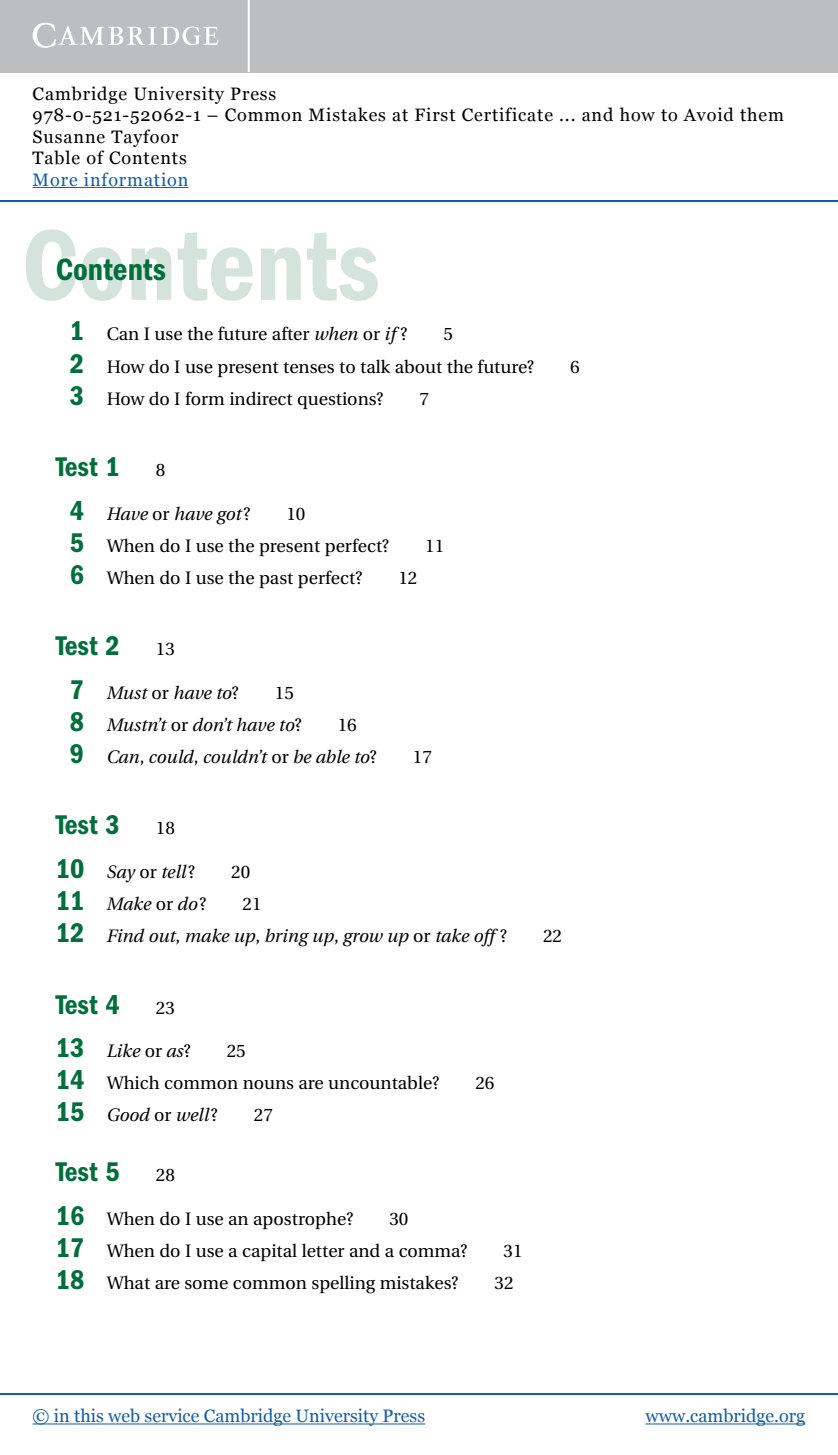
<style>
.page{position:relative;width:838px;height:1455px;background:#fff}
.page>*{position:absolute;margin:0;border:0;box-sizing:border-box;transform-origin:0 0}
.t1{font:600 condensed 104px "Franklin Gothic";color:#d4e4dc}
.t2{font:600 condensed 32px "Franklin Gothic";color:#006f3b}
.t3{font:600 condensed 28px "Franklin Gothic";color:#006f3b}
.t4{font:18px/32px "Utopia";color:#000}
.t5{font:italic 18px/32px "Utopia";color:#000}
.t6{font:18px/21.4px "Georgia";letter-spacing:.05em;color:#000}
.t7{font:18px "Georgia";color:#105ea3}
.t8{font:18px "Georgia";letter-spacing:.05em;color:#105ea3}
.s1{font-family:"Franklin Gothic";font-weight:600;font-stretch:condensed;font-size:28px;color:#006f3b}
.s2{font-style:italic}
.s3{font-family:"Franklin Gothic";font-weight:600;font-style:normal;font-stretch:condensed;font-size:28px;color:#006f3b}
.s4{font-style:normal}
</style>
<div class="page">
<div style="left:0;top:0;width:838px;height:72px;background:#bcbebf"></div>
<hr style="left:248px;top:0;width:2px;height:72px;background:#fff">
<svg style="left:33px;top:23px;width:186px;height:25px"></svg>
<hr style="left:33px;top:187px;width:155px;height:1px;background:#105ea3">
<hr style="left:0;top:200px;width:838px;height:2px;background:#105ea3">
<hr style="left:0;top:1392px;width:838px;height:2px;background:#105ea3">
<hr style="left:33px;top:1423px;width:392px;height:1px;background:#105ea3">
<hr style="left:646px;top:1423px;width:159px;height:1px;background:#105ea3">
<p class="t6" style="left:33px;top:83px;width:753px">Cambridge University Press<br>978-0-521-52062-1 – Common Mistakes at First Certificate ... and how to Avoid them Susanne Tayfoor<br>Table of Contents</p>
<p class="t8" style="left:33px;top:169px;width:157px">More information</p>
<h1 class="t1" style="left:22px;top:206px;width:359px">Contents</h1>
<h2 class="t2" style="left:56px;top:251px;width:112px">Contents</h2>
<p class="t4" style="left:70px;top:319px;width:339px"><span class="s1">1</span> Can I use the future after <span class="s2">when</span> or <span class="s2">if</span> ?</p>
<p class="t4" style="left:70px;top:319px;width:466px;text-indent:374px">5<br><span class="s1">2</span> How do I use present tenses to talk about the future?</p>
<p class="t4" style="left:70px;top:383px;width:315px"><span class="s1">3</span> How do I form indirect questions?</p>
<p class="t4" style="left:420px;top:383px;width:11px">7</p>
<h3 class="t3" style="left:56px;top:451px;width:66px">Test 1</h3>
<p class="t4" style="left:156px;top:454px;width:11px">8</p>
<p class="t5" style="left:70px;top:498px;width:182px"><span class="s3">4</span> Have <span class="s4">or</span> have got<span class="s4">?</span></p>
<p class="t4" style="left:70px;top:498px;width:321px;text-indent:217px">10<br><span class="s1">5</span> When do I use the present perfect?</p>
<p class="t4" style="left:70px;top:562px;width:294px"><span class="s1">6</span> When do I use the past perfect?</p>
<p class="t4" style="left:398px;top:562px;width:21px">12</p>
<p class="t4" style="left:425px;top:530px;width:21px">11</p>
<h3 class="t3" style="left:56px;top:630px;width:66px">Test 2</h3>
<p class="t4" style="left:156px;top:633px;width:21px">13</p>
<p class="t5" style="left:70px;top:677px;width:171px"><span class="s3">7</span> Must <span class="s4">or</span> have to<span class="s4">?</span></p>
<p class="t5" style="left:70px;top:677px;width:233px;text-indent:205px"><span class="s4">15<br></span><span class="s3">8</span> Mustn’t <span class="s4">or</span> don’t have to<span class="s4">?</span></p>
<p class="t5" style="left:70px;top:709px;width:309px;text-indent:268px"><span class="s4">16<br></span><span class="s3">9</span> Can<span class="s4">,</span> could<span class="s4">,</span> couldn’t <span class="s4">or</span> be able to<span class="s4">?</span></p>
<p class="t4" style="left:413px;top:741px;width:21px">17</p>
<p class="t4" style="left:570px;top:351px;width:11px">6</p>
<h3 class="t3" style="left:56px;top:809px;width:66px">Test 3</h3>
<p class="t4" style="left:156px;top:812px;width:21px">18</p>
<p class="t5" style="left:56px;top:856px;width:141px"><span class="s3">10</span> Say <span class="s4">or</span> tell<span class="s4">?</span></p>
<p class="t4" style="left:231px;top:856px;width:21px">20</p>
<p class="t5" style="left:56px;top:888px;width:152px"><span class="s3">11</span> Make <span class="s4">or</span> do<span class="s4">?</span></p>
<p class="t5" style="left:56px;top:888px;width:453px;text-indent:187px"><span class="s4">21<br></span><span class="s3">12</span> Find out<span class="s4">,</span> make up<span class="s4">,</span> bring up<span class="s4">,</span> grow up <span class="s4">or</span> take off <span class="s4">?</span></p>
<h3 class="t3" style="left:56px;top:988px;width:66px">Test 4</h3>
<p class="t4" style="left:156px;top:991px;width:21px">23</p>
<p class="t5" style="left:56px;top:1035px;width:136px"><span class="s3">13</span> Like <span class="s4">or</span> as<span class="s4">?</span></p>
<p class="t4" style="left:56px;top:1035px;width:385px;text-indent:171px">25<br><span class="s1">14</span> Which common nouns are uncountable?</p>
<p class="t5" style="left:56px;top:1099px;width:164px"><span class="s3">15</span> Good <span class="s4">or</span> well<span class="s4">?</span></p>
<p class="t4" style="left:254px;top:1099px;width:21px">27</p>
<p class="t4" style="left:475px;top:1067px;width:21px">26</p>
<h3 class="t3" style="left:56px;top:1156px;width:66px">Test 5</h3>
<p class="t4" style="left:156px;top:1159px;width:21px">28</p>
<p class="t4" style="left:56px;top:1202px;width:299px"><span class="s1">16</span> When do I use an apostrophe?</p>
<p class="t4" style="left:56px;top:1202px;width:413px;text-indent:334px">30<br><span class="s1">17</span> When do I use a capital letter and a comma?</p>
<p class="t4" style="left:504px;top:1234px;width:21px">31</p>
<p class="t4" style="left:56px;top:1266px;width:404px"><span class="s1">18</span> What are some common spelling mistakes?</p>
<p class="t4" style="left:495px;top:1266px;width:21px">32</p>
<p class="t4" style="left:543px;top:920px;width:21px">22</p>
<p class="t7" style="left:33px;top:1405px;width:394px">© in this web service Cambridge University Press</p>
<p class="t7" style="left:646px;top:1405px;width:161px">www.cambridge.org</p>
</div>
